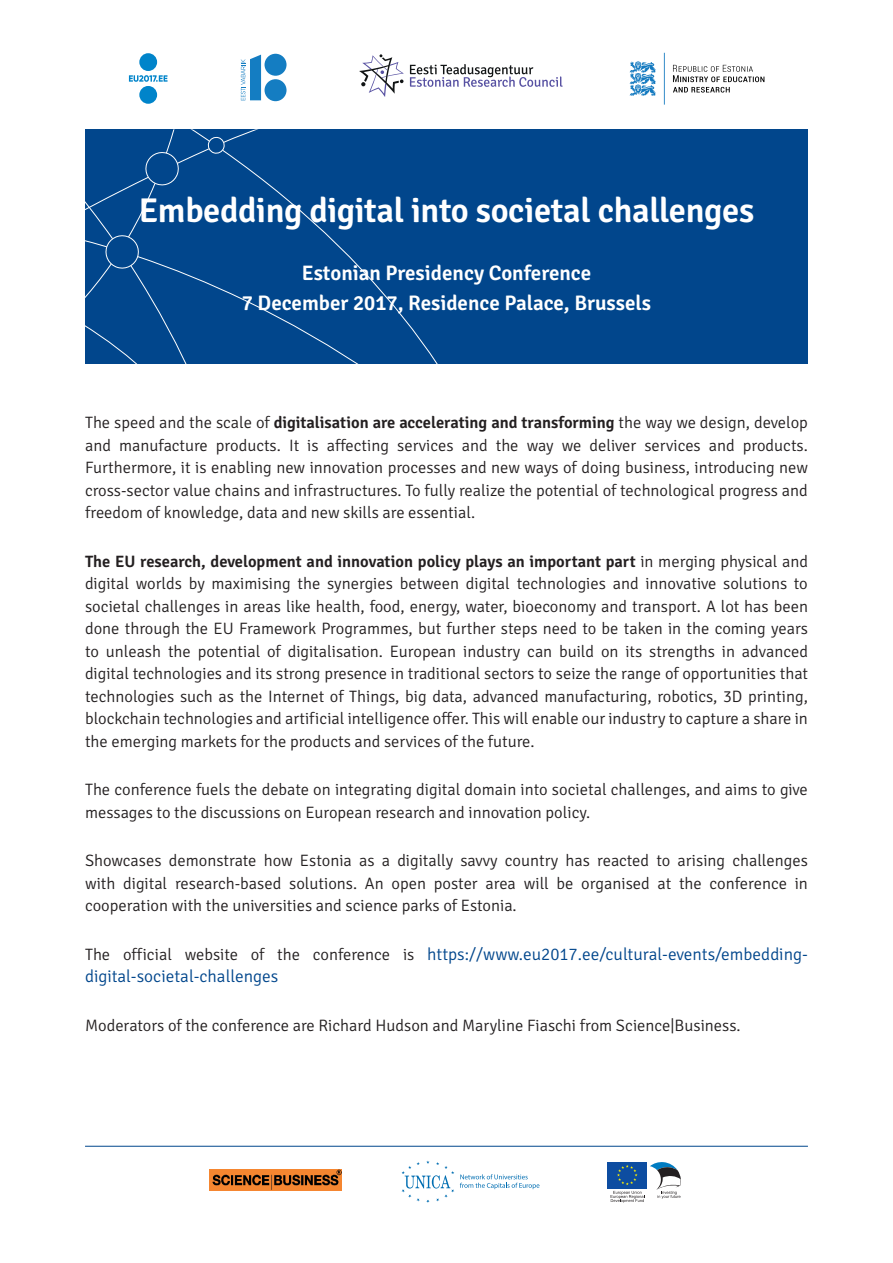
<style>
.page{position:relative;width:893px;height:1263px;background:#fff}
.page>*{position:absolute;margin:0;border:0;box-sizing:border-box;transform-origin:0 0}
.t1{font:600 34.5px "Signika";letter-spacing:-.01em;color:#fff}
.t2{font:600 21px/30px "Signika";color:#fff;text-align:center}
.t3{font:300 17.25px/22.5px "Signika";color:#01468c}
.t4{font:300 16.5px/22.5px "Signika";color:#231f20;text-align:justify}
.s1{font-weight:600}
.s2{font-size:16.5px;color:#231f20}
</style>
<div class="page">
<div style="left:85px;top:129px;width:723px;height:235px;background:#01468c"></div>
<svg style="left:85px;top:129px;width:292px;height:235px"></svg>
<img style="left:209px;top:1170px;width:133px;height:20px">
<svg style="left:402px;top:1160px;width:52px;height:43px"></svg>
<svg style="left:460px;top:1174px;width:79px;height:15px"></svg>
<div style="left:608px;top:1162px;width:39px;height:26px;background:#0d4da1"></div>
<svg style="left:611px;top:1162px;width:70px;height:41px"></svg>
<hr style="left:85px;top:1146px;width:723px;height:1px;background:#01468c">
<svg style="left:359px;top:54px;width:45px;height:43px"></svg>
<svg style="left:410px;top:64px;width:153px;height:23px"></svg>
<svg style="left:241px;top:55px;width:46px;height:46px"></svg>
<div style="left:139px;top:53px;width:18px;height:18px;background:#0084ca;border-radius:50%"></div>
<svg style="left:129px;top:75px;width:39px;height:29px"></svg>
<svg style="left:630px;top:53px;width:35px;height:52px"></svg>
<svg style="left:673px;top:65px;width:91px;height:28px"></svg>
<h1 class="t1" style="left:139px;top:190px;width:617px">Embedding digital into societal challenges</h1>
<p class="t2" style="left:242px;top:258px;width:411px">Estonian Presidency Conference<br>7 December 2017, Residence Palace, Brussels</p>
<p class="t4" style="left:85px;top:411px;width:724px">The speed and the scale of <span class="s1">digitalisation are accelerating and transforming</span> the way we design, develop and manufacture products. It is affecting services and the way we deliver services and products.<br>Furthermore, it is enabling new innovation processes and new ways of doing business, introducing new cross-sector value chains and infrastructures. To fully realize the potential of technological progress and freedom of knowledge, data and new skills are essential.</p>
<p class="t4" style="left:85px;top:550px;width:724px"><span class="s1">The EU research, development and innovation policy plays an important part</span> in merging physical and digital worlds by maximising the synergies between digital technologies and innovative solutions to societal challenges in areas like health, food, energy, water, bioeconomy and transport. A lot has been done through the EU Framework Programmes, but further steps need to be taken in the coming years to unleash the potential of digitalisation. European industry can build on its strengths in advanced digital technologies and its strong presence in traditional sectors to seize the range of opportunities that technologies such as the Internet of Things, big data, advanced manufacturing, robotics, 3D printing, blockchain technologies and artificial intelligence offer. This will enable our industry to capture a share in the emerging markets for the products and services of the future.</p>
<p class="t4" style="left:85px;top:779px;width:724px">The conference fuels the debate on integrating digital domain into societal challenges, and aims to give messages to the discussions on European research and innovation policy.</p>
<p class="t4" style="left:85px;top:850px;width:724px">Showcases demonstrate how Estonia as a digitally savvy country has reacted to arising challenges with digital research-based solutions. An open poster area will be organised at the conference in cooperation with the universities and science parks of Estonia.</p>
<p class="t3" style="left:85px;top:943px;width:724px"><span class="s2">The official website of the conference is</span> https://www.eu2017.ee/cultural-events/embedding&shy;digital-societal-challenges</p>
<p class="t4" style="left:85px;top:1014px;width:657px">Moderators of the conference are Richard Hudson and Maryline Fiaschi from Science|Business.</p>
</div>
